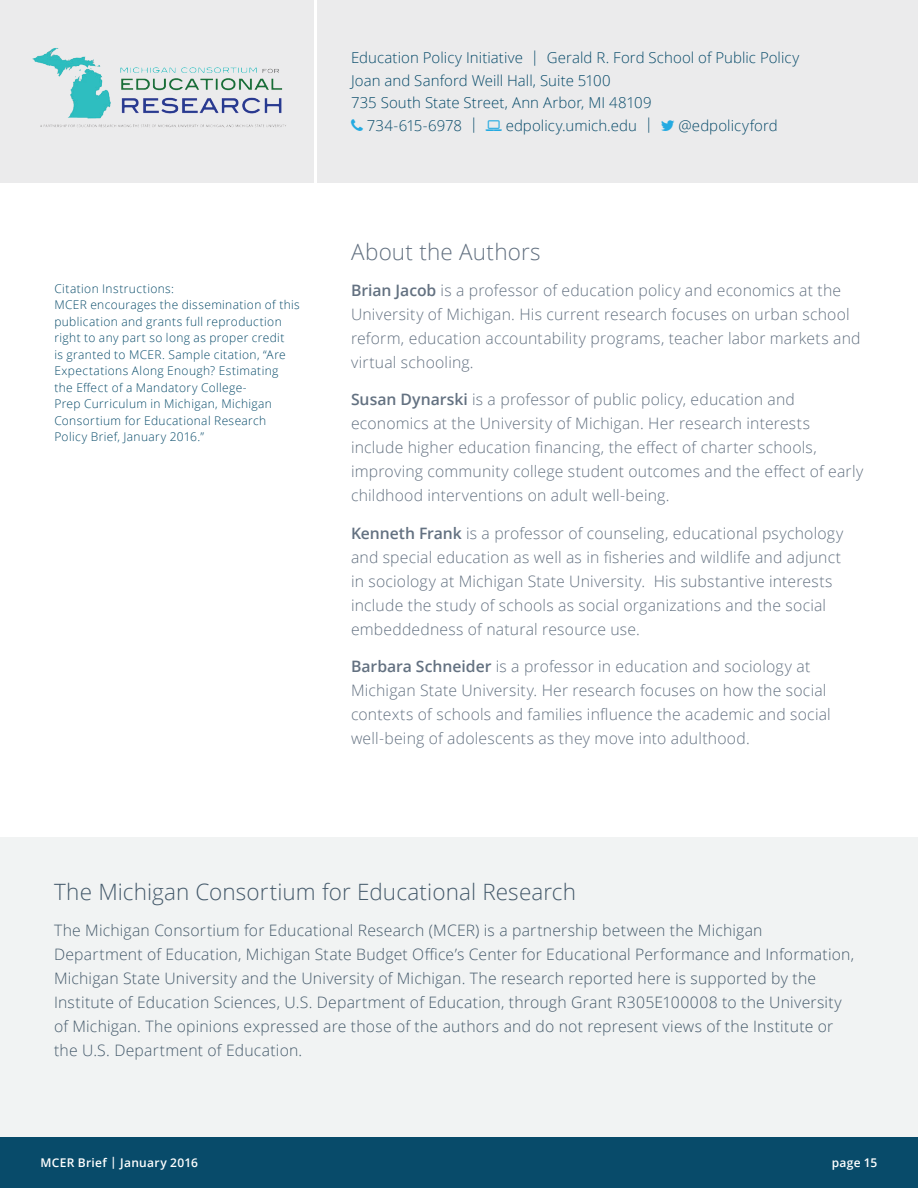
<style>
.page{position:relative;width:918px;height:1188px;background:#fff}
.page>*{position:absolute;margin:0;border:0;box-sizing:border-box;transform-origin:0 0}
.cover_titles{font:300 22.5px "Open Sans";letter-spacing:.005em;color:#465b6c}
.cover_titles-2{font:300 22.5px "Open Sans";letter-spacing:.01em;color:#637181}
.t1{font:300 15.75px/24px "Open Sans";letter-spacing:.015em;color:#637181}
.t2{font:300 15.75px/24px "Open Sans";letter-spacing:.015em;color:#465b6c}
.t3{font:300 15px "Open Sans";letter-spacing:.005em;color:#084b6a}
.note{font:300 12px/16.5px "Open Sans";letter-spacing:.03em;color:#084b6a}
.t4{font:600 12px "Open Sans";letter-spacing:.025em;color:#fff}
.s1{font-weight:600}
</style>
<div class="page">
<div style="left:0;top:837px;width:918px;height:351px;background:#f1f3f3"></div>
<div style="left:0;top:1137px;width:918px;height:51px;background:#084b6a"></div>
<div style="left:238px;top:0;width:680px;height:182px;background:#ebebec"></div>
<div style="left:0;top:0;width:317px;height:182px;background:#ebebec"></div>
<img style="left:32px;top:48px;width:254px;height:79px">
<hr style="left:314px;top:0;width:3px;height:192px;background:#fff">
<p class="note" style="left:54px;top:280px;width:247px">Citation Instructions:<br>MCER encourages the dissemination of this publication and grants full reproduction right to any part so long as proper credit<br>is granted to MCER. Sample citation, “Are Expectations Along Enough? Estimating the Effect of a Mandatory College-<br>Prep Curriculum in Michigan, Michigan Consortium for Educational Research Policy Brief, January 2016.”</p>
<p class="t3" style="left:351px;top:47px;width:450px">Education Policy Initiative | Gerald R. Ford School of Public Policy</p>
<p class="t3" style="left:351px;top:70px;width:261px">Joan and Sanford Weill Hall, Suite 5100</p>
<p class="t3" style="left:351px;top:92px;width:302px">735 South State Street, Ann Arbor, MI 48109</p>
<p class="t3" style="left:367px;top:115px;width:113px">734-615-6978 |</p>
<p class="t3" style="left:506px;top:115px;width:149px">edpolicy.umich.edu |</p>
<p class="t3" style="left:679px;top:115px;width:101px">@edpolicyford</p>
<p class="cover_titles-2" style="left:351px;top:237px;width:191px">About the Authors</p>
<p class="t1" style="left:351px;top:277px;width:511px"><span class="s1">Brian Jacob</span> is a professor of education policy and economics at the University of Michigan. His current research focuses on urban school reform, education accountability programs, teacher labor markets and virtual schooling.</p>
<p class="t1" style="left:351px;top:387px;width:514px"><span class="s1">Susan Dynarski</span> is a professor of public policy, education and economics at the University of Michigan. Her research interests include higher education financing, the effect of charter schools, improving community college student outcomes and the effect of early childhood interventions on adult well-being.</p>
<p class="t1" style="left:351px;top:520px;width:494px"><span class="s1">Kenneth Frank</span> is a professor of counseling, educational psychology and special education as well as in fisheries and wildlife and adjunct in sociology at Michigan State University. His substantive interests include the study of schools as social organizations and the social embeddedness of natural resource use.</p>
<p class="t1" style="left:351px;top:654px;width:481px"><span class="s1">Barbara Schneider</span> is a professor in education and sociology at Michigan State University. Her research focuses on how the social contexts of schools and families influence the academic and social well-being of adolescents as they move into adulthood.</p>
<p class="cover_titles" style="left:54px;top:877px;width:523px">The Michigan Consortium for Educational Research</p>
<p class="t2" style="left:54px;top:917px;width:802px">The Michigan Consortium for Educational Research (MCER) is a partnership between the Michigan Department of Education, Michigan State Budget Office’s Center for Educational Performance and Information, Michigan State University and the University of Michigan. The research reported here is supported by the Institute of Education Sciences, U.S. Department of Education, through Grant R305E100008 to the University of Michigan. The opinions expressed are those of the authors and do not represent views of the Institute or the U.S. Department of Education.</p>
<p class="t4" style="left:40px;top:1155px;width:159px">MCER Brief | January 2016</p>
<p class="t4" style="left:832px;top:1155px;width:47px">page 15</p>
</div>
